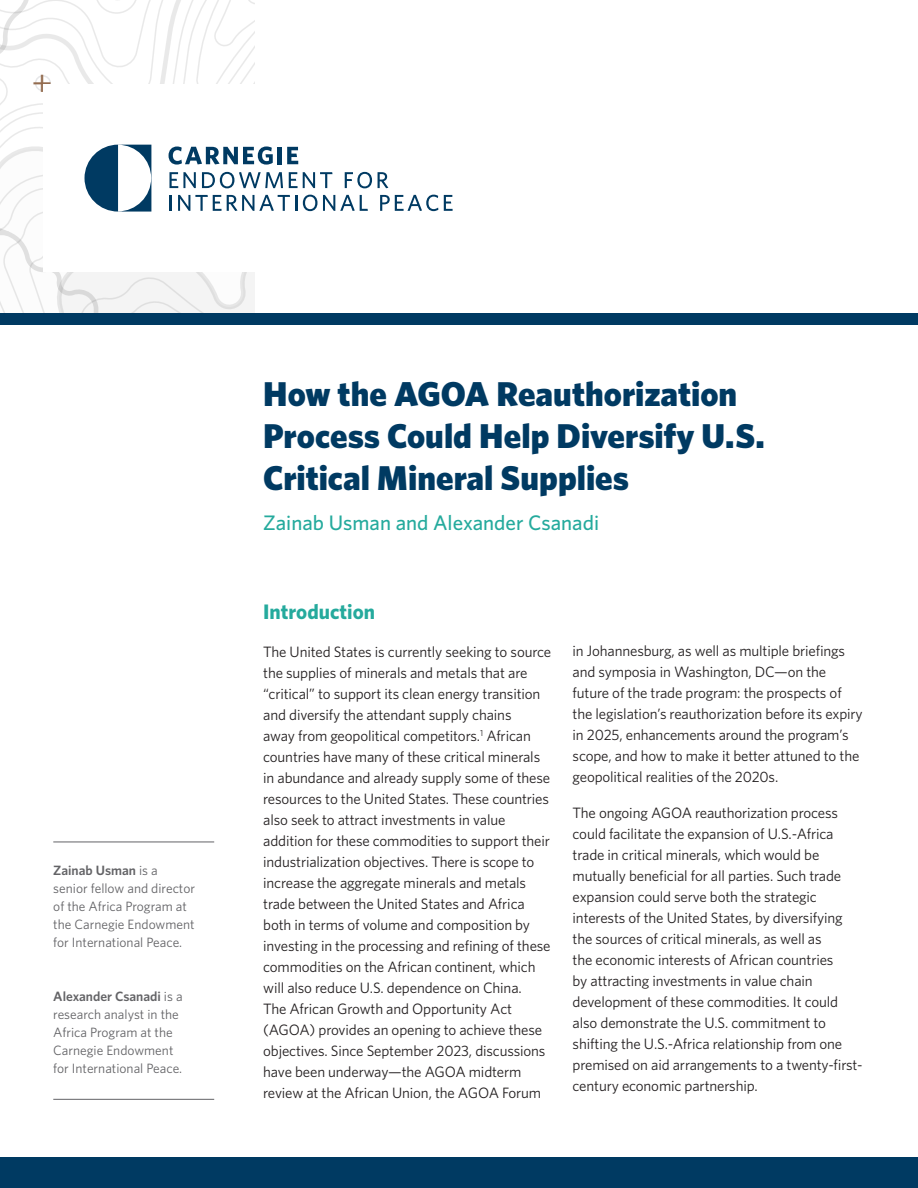
<style>
.page{position:relative;width:918px;height:1188px;background:#fff}
.page>*{position:absolute;margin:0;border:0;box-sizing:border-box;transform-origin:0 0}
.t1{font:37.5px "Whitney";color:#936c4f}
.t2{font:900 34.5px/42px "Whitney";color:#003a62}
.BULLETED_SUMMARY{font:500 21px "Whitney";color:#25aa9d}
.H1__A{font:700 21px "Whitney";color:#25aa9d}
.NEW_Body{font:15px/21px "Whitney";letter-spacing:-.01em;color:#231f20}
.Intro_Paragraph{font:13.5px/18px "Whitney";color:#636366}
.s1{font-weight:600}
</style>
<div class="page">
<svg style="left:0;top:0;width:255px;height:313px"></svg>
<div style="left:43px;top:84px;width:784px;height:188px;background:#fff"></div>
<svg style="left:169px;top:146px;width:104px;height:19px"></svg>
<hr style="left:278px;top:147px;width:4px;height:17px;background:#003a62">
<svg style="left:287px;top:147px;width:11px;height:17px"></svg>
<svg style="left:169px;top:172px;width:27px;height:16px"></svg>
<svg style="left:202px;top:172px;width:81px;height:16px"></svg>
<svg style="left:289px;top:172px;width:44px;height:16px"></svg>
<svg style="left:345px;top:172px;width:27px;height:16px"></svg>
<svg style="left:378px;top:172px;width:10px;height:16px"></svg>
<svg style="left:170px;top:195px;width:2px;height:16px"></svg>
<svg style="left:178px;top:195px;width:119px;height:16px"></svg>
<svg style="left:303px;top:195px;width:65px;height:16px"></svg>
<svg style="left:380px;top:195px;width:58px;height:16px"></svg>
<svg style="left:444px;top:195px;width:9px;height:16px"></svg>
<svg style="left:0;top:0;width:163px;height:212px"></svg>
<div style="left:0;top:1157px;width:918px;height:31px;background:#003a62"></div>
<div style="left:0;top:313px;width:918px;height:11px;background:#003a62"></div>
<hr style="left:53px;top:1099px;width:161px;height:1px;background:#636366">
<hr style="left:53px;top:842px;width:161px;height:1px;background:#636366">
<h1 class="t1" style="left:31px;top:58px;width:23px">+</h1>
<p class="Intro_Paragraph" style="left:53px;top:861px;width:143px"><span class="s1">Zainab Usman</span> is a senior fellow and director of the Africa Program at the Carnegie Endowment for International Peace.</p>
<p class="Intro_Paragraph" style="left:53px;top:987px;width:131px"><span class="s1">Alexander Csanadi</span> is a research analyst in the<br>Africa Program at the<br>Carnegie Endowment for International Peace.</p>
<p class="t2" style="left:263px;top:372px;width:503px">How the AGOA Reauthorization<br>Process Could Help Diversify U.S.<br>Critical Mineral Supplies</p>
<p class="BULLETED_SUMMARY" style="left:263px;top:509px;width:337px">Zainab Usman and Alexander Csanadi</p>
<p class="H1__A" style="left:263px;top:598px;width:113px">Introduction</p>
<p class="NEW_Body" style="left:263px;top:641px;width:289px">The United States is currently seeking to source the supplies of minerals and metals that are “critical” to support its clean energy transition and diversify the attendant supply chains<br>away from geopolitical competitors.<sup>1</sup> African countries have many of these critical minerals in abundance and already supply some of these resources to the United States. These countries also seek to attract investments in value addition for these commodities to support their industrialization objectives. There is scope to increase the aggregate minerals and metals trade between the United States and Africa both in terms of volume and composition by investing in the processing and refining of these commodities on the African continent, which will also reduce U.S. dependence on China.<br>The African Growth and Opportunity Act (AGOA) provides an opening to achieve these objectives. Since September 2023, discussions have been underway—the AGOA midterm review at the African Union, the AGOA Forum</p>
<p class="NEW_Body" style="left:573px;top:640px;width:292px">in Johannesburg, as well as multiple briefings and symposia in Washington, DC—on the future of the trade program: the prospects of the legislation’s reauthorization before its expiry in 2025, enhancements around the program’s scope, and how to make it better attuned to the geopolitical realities of the 2020s.</p>
<p class="NEW_Body" style="left:573px;top:802px;width:292px">The ongoing AGOA reauthorization process could facilitate the expansion of U.S.-Africa trade in critical minerals, which would be mutually beneficial for all parties. Such trade expansion could serve both the strategic interests of the United States, by diversifying the sources of critical minerals, as well as<br>the economic interests of African countries<br>by attracting investments in value chain development of these commodities. It could also demonstrate the U.S. commitment to shifting the U.S.-Africa relationship from one premised on aid arrangements to a twenty-first&shy;century economic partnership.</p>
</div>
